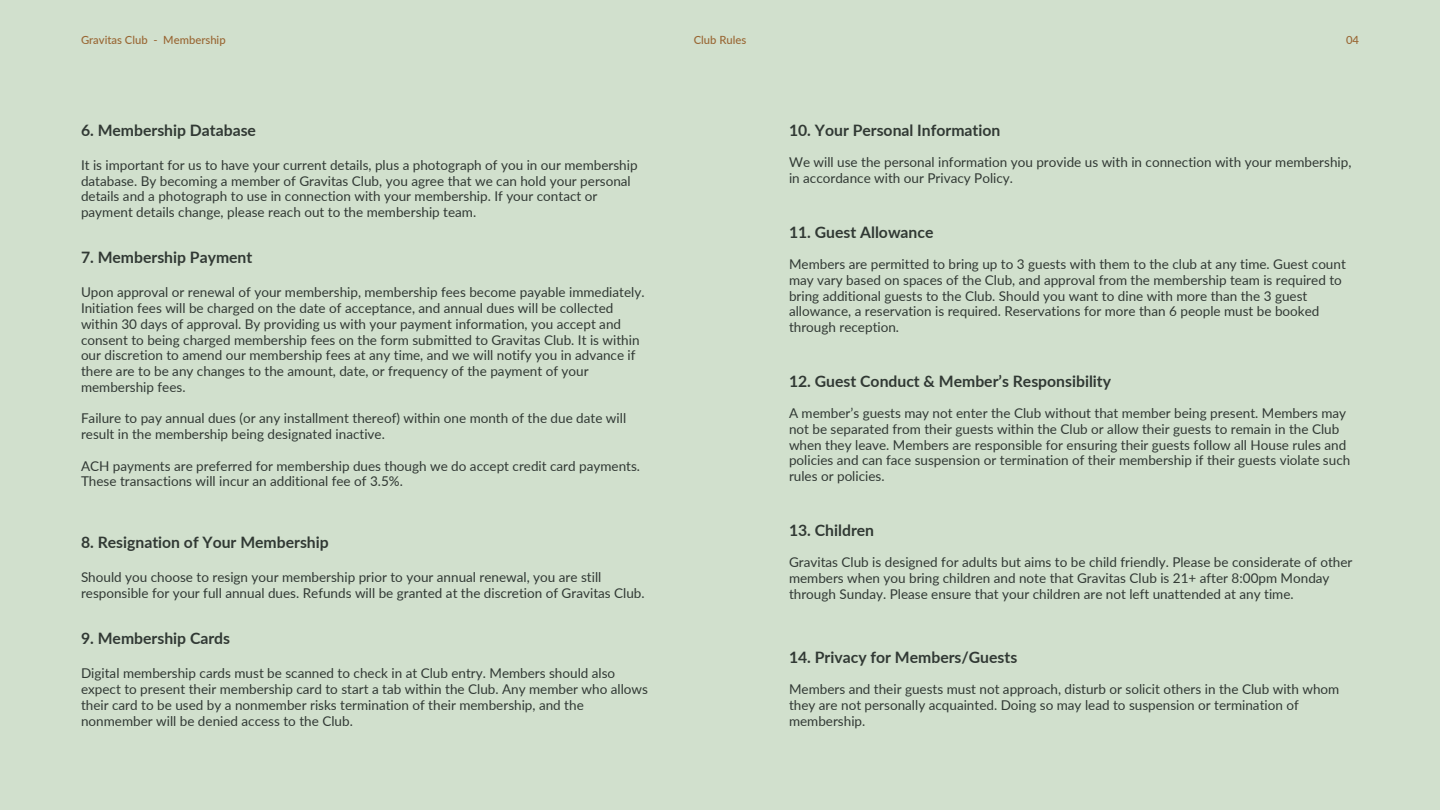
<style>
.page{position:relative;width:1440px;height:810px;background:#d1e0cd}
.page>*{position:absolute;margin:0;border:0;box-sizing:border-box;transform-origin:0 0}
.t1{font:700 15.75px "Lato";color:#313934}
.t2{font:13.5px/15.8px "Lato";color:#313934}
.t3{font:500 11.25px "Lato";color:#963}
</style>
<div class="page">
<p class="t3" style="left:81px;top:33px;width:146px">Gravitas Club - Membership</p>
<p class="t3" style="left:694px;top:33px;width:54px">Club Rules</p>
<p class="t3" style="left:1346px;top:33px;width:15px">04</p>
<p class="t1" style="left:81px;top:120px;width:177px">6. Membership Database</p>
<p class="t2" style="left:81px;top:157px;width:558px">It is important for us to have your current details, plus a photograph of you in our membership database. By becoming a member of Gravitas Club, you agree that we can hold your personal details and a photograph to use in connection with your membership. If your contact or payment details change, please reach out to the membership team.</p>
<p class="t1" style="left:81px;top:248px;width:173px">7. Membership Payment</p>
<p class="t2" style="left:81px;top:284px;width:565px">Upon approval or renewal of your membership, membership fees become payable immediately.<br>Initiation fees will be charged on the date of acceptance, and annual dues will be collected within 30 days of approval. By providing us with your payment information, you accept and consent to being charged membership fees on the form submitted to Gravitas Club. It is within our discretion to amend our membership fees at any time, and we will notify you in advance if there are to be any changes to the amount, date, or frequency of the payment of your membership fees.</p>
<p class="t2" style="left:81px;top:410px;width:547px">Failure to pay annual dues (or any installment thereof) within one month of the due date will result in the membership being designated inactive.</p>
<p class="t2" style="left:81px;top:458px;width:561px">ACH payments are preferred for membership dues though we do accept credit card payments.<br>These transactions will incur an additional fee of 3.5%.</p>
<p class="t1" style="left:81px;top:533px;width:249px">8. Resignation of Your Membership</p>
<p class="t2" style="left:81px;top:569px;width:565px">Should you choose to resign your membership prior to your annual renewal, you are still responsible for your full annual dues. Refunds will be granted at the discretion of Gravitas Club.</p>
<p class="t1" style="left:81px;top:629px;width:151px">9. Membership Cards</p>
<p class="t2" style="left:81px;top:665px;width:568px">Digital membership cards must be scanned to check in at Club entry. Members should also expect to present their membership card to start a tab within the Club. Any member who allows their card to be used by a nonmember risks termination of their membership, and the nonmember will be denied access to the Club.</p>
<p class="t1" style="left:789px;top:120px;width:213px">10. Your Personal Information</p>
<p class="t2" style="left:789px;top:154px;width:564px">We will use the personal information you provide us with in connection with your membership, in accordance with our Privacy Policy.</p>
<p class="t1" style="left:789px;top:222px;width:146px">11. Guest Allowance</p>
<p class="t2" style="left:789px;top:256px;width:558px">Members are permitted to bring up to 3 guests with them to the club at any time. Guest count may vary based on spaces of the Club, and approval from the membership team is required to bring additional guests to the Club. Should you want to dine with more than the 3 guest allowance, a reservation is required. Reservations for more than 6 people must be booked through reception.</p>
<p class="t1" style="left:789px;top:371px;width:324px">12. Guest Conduct &amp; Member’s Responsibility</p>
<p class="t2" style="left:789px;top:405px;width:563px">A member’s guests may not enter the Club without that member being present. Members may not be separated from their guests within the Club or allow their guests to remain in the Club when they leave. Members are responsible for ensuring their guests follow all House rules and policies and can face suspension or termination of their membership if their guests violate such rules or policies.</p>
<p class="t1" style="left:789px;top:520px;width:87px">13. Children</p>
<p class="t2" style="left:789px;top:554px;width:565px">Gravitas Club is designed for adults but aims to be child friendly. Please be considerate of other members when you bring children and note that Gravitas Club is 21+ after 8:00pm Monday through Sunday. Please ensure that your children are not left unattended at any time.</p>
<p class="t1" style="left:789px;top:647px;width:230px">14. Privacy for Members/Guests</p>
<p class="t2" style="left:789px;top:681px;width:552px">Members and their guests must not approach, disturb or solicit others in the Club with whom they are not personally acquainted. Doing so may lead to suspension or termination of membership.</p>
</div>
